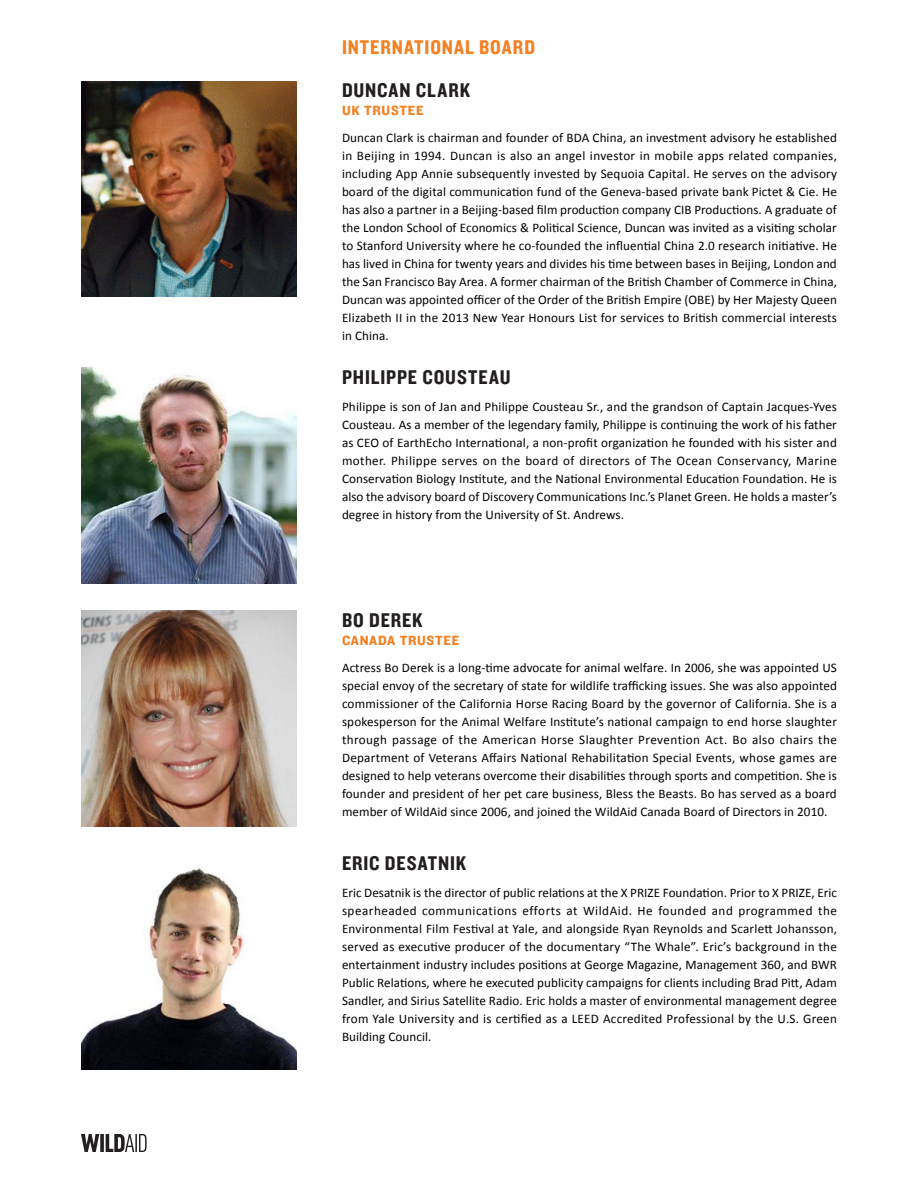
<style>
.page{position:relative;width:918px;height:1188px;background:#fff}
.page>*{position:absolute;margin:0;border:0;box-sizing:border-box;transform-origin:0 0}
.SubHeader_01{font:20.7px "Knockout 50 Welterweight";letter-spacing:.045em;color:#231f20}
.SubHeader_01-2{font:20.7px "Knockout 50 Welterweight";letter-spacing:.05em;color:#f58021}
.Body_2{font:13.8px "Knockout 51 Middleweight";letter-spacing:.05em;color:#f58021}
.Body_1{font:13.2px/18px "Calibri";letter-spacing:.005em;color:#000001;text-align:justify}
</style>
<div class="page">
<svg style="left:81px;top:1134px;width:18px;height:18px"></svg>
<svg style="left:100px;top:1134px;width:4px;height:18px"></svg>
<svg style="left:106px;top:1134px;width:41px;height:18px"></svg>
<img style="left:81px;top:81px;width:216px;height:216px">
<img style="left:81px;top:368px;width:216px;height:216px">
<img style="left:81px;top:610px;width:216px;height:216px">
<img style="left:81px;top:868px;width:216px;height:202px">
<p class="SubHeader_01-2" style="left:342px;top:33px;width:195px">INTERNATIONAL BOARD</p>
<p class="SubHeader_01" style="left:342px;top:77px;width:130px">DUNCAN CLARK</p>
<p class="Body_2" style="left:342px;top:102px;width:83px">UK TRUSTEE</p>
<p class="Body_1" style="left:342px;top:128px;width:497px">Duncan Clark is chairman and founder of BDA China, an investment advisory he established in Beijing in 1994. Duncan is also an angel investor in mobile apps related companies, including App Annie subsequently invested by Sequoia Capital. He serves on the advisory board of the digital communication fund of the Geneva-based private bank Pictet &amp; Cie. He has also a partner in a Beijing-based film production company CIB Productions. A graduate of the London School of Economics &amp; Political Science, Duncan was invited as a visiting scholar to Stanford University where he co-founded the influential China 2.0 research initiative. He has lived in China for twenty years and divides his time between bases in Beijing, London and the San Francisco Bay Area. A former chairman of the British Chamber of Commerce in China, Duncan was appointed officer of the Order of the British Empire (OBE) by Her Majesty Queen Elizabeth II in the 2013 New Year Honours List for services to British commercial interests in China.</p>
<p class="SubHeader_01" style="left:342px;top:363px;width:170px">PHILIPPE COUSTEAU</p>
<p class="Body_1" style="left:342px;top:397px;width:497px">Philippe is son of Jan and Philippe Cousteau Sr., and the grandson of Captain Jacques-Yves Cousteau. As a member of the legendary family, Philippe is continuing the work of his father as CEO of EarthEcho International, a non-profit organization he founded with his sister and mother. Philippe serves on the board of directors of The Ocean Conservancy, Marine Conservation Biology Institute, and the National Environmental Education Foundation. He is also the advisory board of Discovery Communications Inc.’s Planet Green. He holds a master’s degree in history from the University of St. Andrews.</p>
<p class="SubHeader_01" style="left:342px;top:606px;width:82px">BO DEREK</p>
<p class="Body_2" style="left:342px;top:631px;width:119px">CANADA TRUSTEE</p>
<p class="Body_1" style="left:342px;top:658px;width:496px">Actress Bo Derek is a long-time advocate for animal welfare. In 2006, she was appointed US special envoy of the secretary of state for wildlife trafficking issues. She was also appointed commissioner of the California Horse Racing Board by the governor of California. She is a spokesperson for the Animal Welfare Institute’s national campaign to end horse slaughter through passage of the American Horse Slaughter Prevention Act. Bo also chairs the Department of Veterans Affairs National Rehabilitation Special Events, whose games are designed to help veterans overcome their disabilities through sports and competition. She is founder and president of her pet care business, Bless the Beasts. Bo has served as a board member of WildAid since 2006, and joined the WildAid Canada Board of Directors in 2010.</p>
<p class="SubHeader_01" style="left:342px;top:849px;width:126px">ERIC DESATNIK</p>
<p class="Body_1" style="left:342px;top:883px;width:497px">Eric Desatnik is the director of public relations at the X PRIZE Foundation. Prior to X PRIZE, Eric spearheaded communications efforts at WildAid. He founded and programmed the Environmental Film Festival at Yale, and alongside Ryan Reynolds and Scarlett Johansson, served as executive producer of the documentary “The Whale”. Eric’s background in the entertainment industry includes positions at George Magazine, Management 360, and BWR Public Relations, where he executed publicity campaigns for clients including Brad Pitt, Adam Sandler, and Sirius Satellite Radio. Eric holds a master of environmental management degree from Yale University and is certified as a LEED Accredited Professional by the U.S. Green Building Council.</p>
</div>
